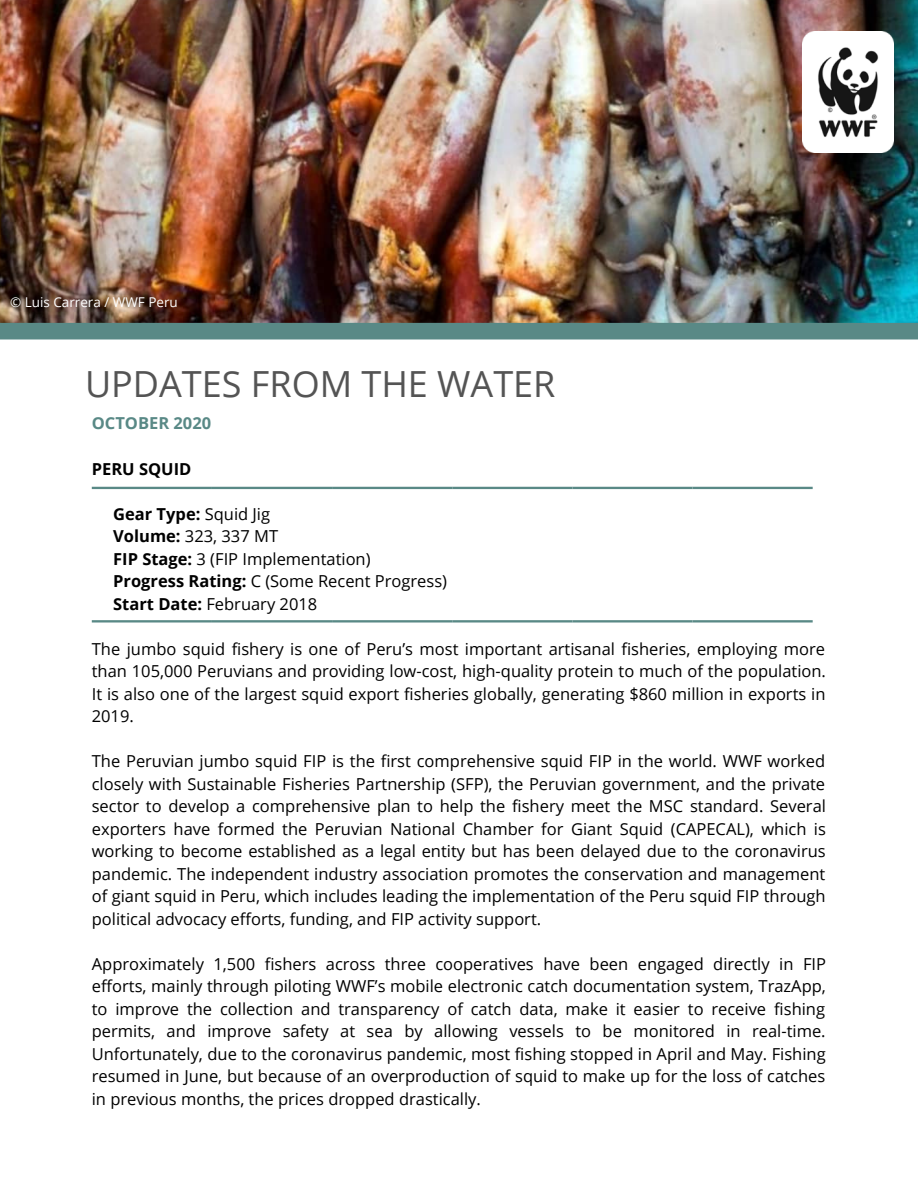
<style>
.page{position:relative;width:918px;height:1188px;background:#fff}
.page>*{position:absolute;margin:0;border:0;box-sizing:border-box;transform-origin:0 0}
.t1{font:36px "Open Sans";color:#545454}
.t2{font:16.5px/22.5px "Open Sans";color:#000;text-align:justify}
.t3{font:700 16.5px "Open Sans";color:#598986}
.t4{font:700 16.5px "Open Sans";color:#000}
.t5{font:13.5px "Open Sans";color:#fff}
.s1{font-weight:700}
</style>
<div class="page">
<img style="left:0;top:0;width:918px;height:323px">
<div style="left:0;top:323px;width:918px;height:16px;background:#598986"></div>
<img style="left:803px;top:31px;width:91px;height:122px">
<svg style="left:92px;top:620px;width:721px;height:3px;background:#7da2a0"></svg>
<svg style="left:92px;top:487px;width:721px;height:2px"></svg>
<p class="t5" style="left:10px;top:292px;width:169px">© Luis Carrera / WWF Peru</p>
<h1 class="t1" style="left:85px;top:358px;width:472px">UPDATES FROM THE WATER</h1>
<p class="t3" style="left:92px;top:411px;width:121px">OCTOBER 2020</p>
<p class="t4" style="left:92px;top:457px;width:101px">PERU SQUID</p>
<p class="t2" style="left:113px;top:502px;width:335px;text-align:left"><span class="s1">Gear Type:</span> Squid Jig<br><span class="s1">Volume:</span> 323, 337 MT<br><span class="s1">FIP Stage:</span> 3 (FIP Implementation)<br><span class="s1">Progress Rating:</span> C (Some Recent Progress)<br><span class="s1">Start Date:</span> February 2018</p>
<p class="t2" style="left:92px;top:637px;width:736px">The jumbo squid fishery is one of Peru’s most important artisanal fisheries, employing more than 105,000 Peruvians and providing low-cost, high-quality protein to much of the population.<br>It is also one of the largest squid export fisheries globally, generating $860 million in exports in 2019.</p>
<p class="t2" style="left:92px;top:750px;width:736px">The Peruvian jumbo squid FIP is the first comprehensive squid FIP in the world. WWF worked closely with Sustainable Fisheries Partnership (SFP), the Peruvian government, and the private sector to develop a comprehensive plan to help the fishery meet the MSC standard. Several exporters have formed the Peruvian National Chamber for Giant Squid (CAPECAL), which is working to become established as a legal entity but has been delayed due to the coronavirus pandemic. The independent industry association promotes the conservation and management of giant squid in Peru, which includes leading the implementation of the Peru squid FIP through political advocacy efforts, funding, and FIP activity support.</p>
<p class="t2" style="left:92px;top:952px;width:736px">Approximately 1,500 fishers across three cooperatives have been engaged directly in FIP efforts, mainly through piloting WWF’s mobile electronic catch documentation system, TrazApp, to improve the collection and transparency of catch data, make it easier to receive fishing permits, and improve safety at sea by allowing vessels to be monitored in real-time.<br>Unfortunately, due to the coronavirus pandemic, most fishing stopped in April and May. Fishing resumed in June, but because of an overproduction of squid to make up for the loss of catches in previous months, the prices dropped drastically.</p>
</div>
